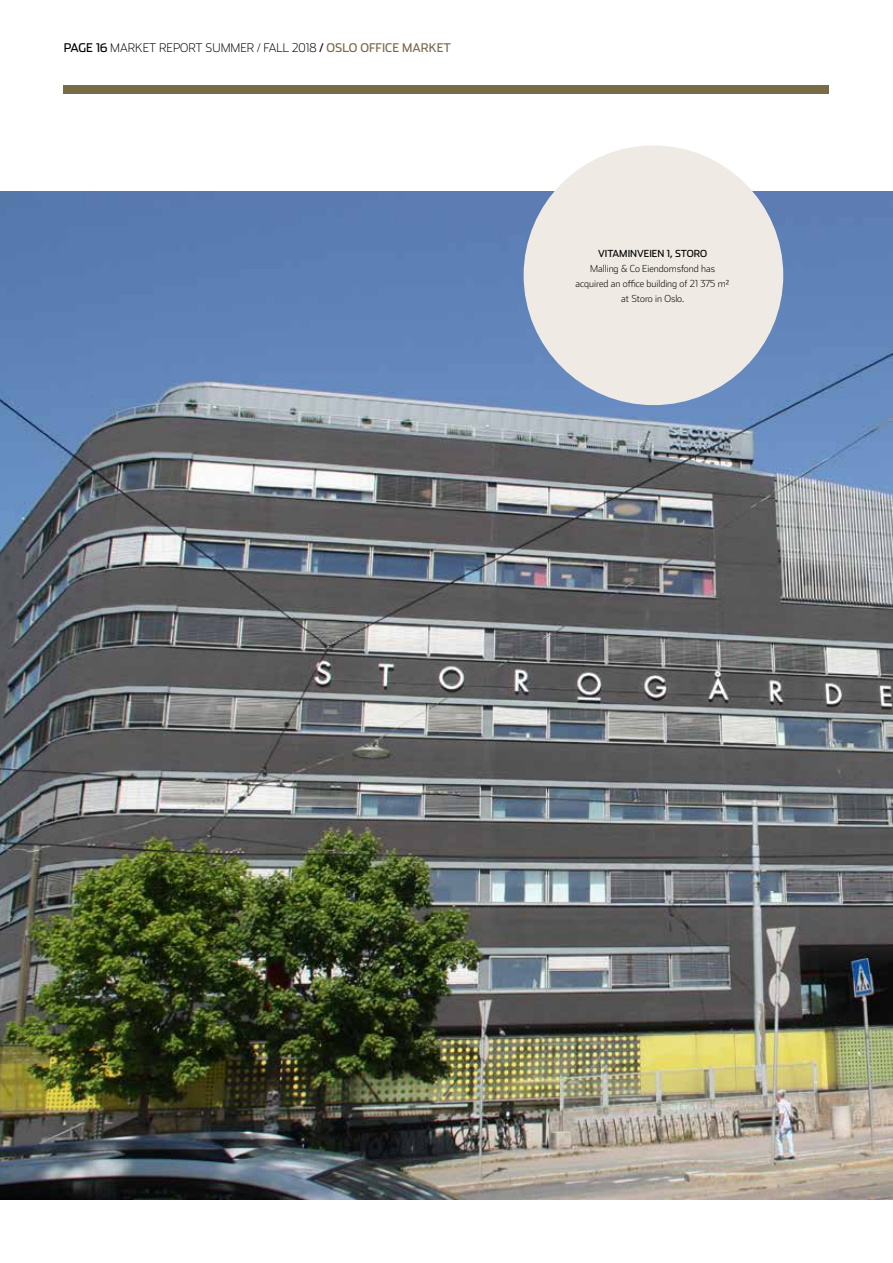
<style>
.page{position:relative;width:893px;height:1263px;background:#fff}
.page>*{position:absolute;margin:0;border:0;box-sizing:border-box;transform-origin:0 0}
.t1{font:200 12px "Stainless";color:#000}
.t2{font:200 9.75px/15px "Stainless";color:#000;text-align:center}
.t3{font:9.75px "Stainless";color:#000}
.s1{font-weight:400}
.s2{font-weight:400;color:#796a48}
</style>
<div class="page">
<img style="left:0;top:191px;width:893px;height:1008px">
<div style="left:524px;top:145px;width:259px;height:260px;background:#efebe4;border-radius:50%"></div>
<div style="left:64px;top:85px;width:765px;height:8px;background:#796a48"></div>
<p class="t1" style="left:64px;top:40px;width:389px"><span class="s1">PAGE 16</span> MARKET REPORT SUMMER / FALL 2018 <span class="s1">/</span> <span class="s2">OSLO OFFICE MARKET</span></p>
<p class="t3" style="left:598px;top:247px;width:110px">VITAMINVEIEN 1, STORO</p>
<p class="t2" style="left:576px;top:261px;width:156px">Malling &amp; Co Eiendomsfond has acquired an office building of 21 375 m² at Storo in Oslo.</p>
</div>
